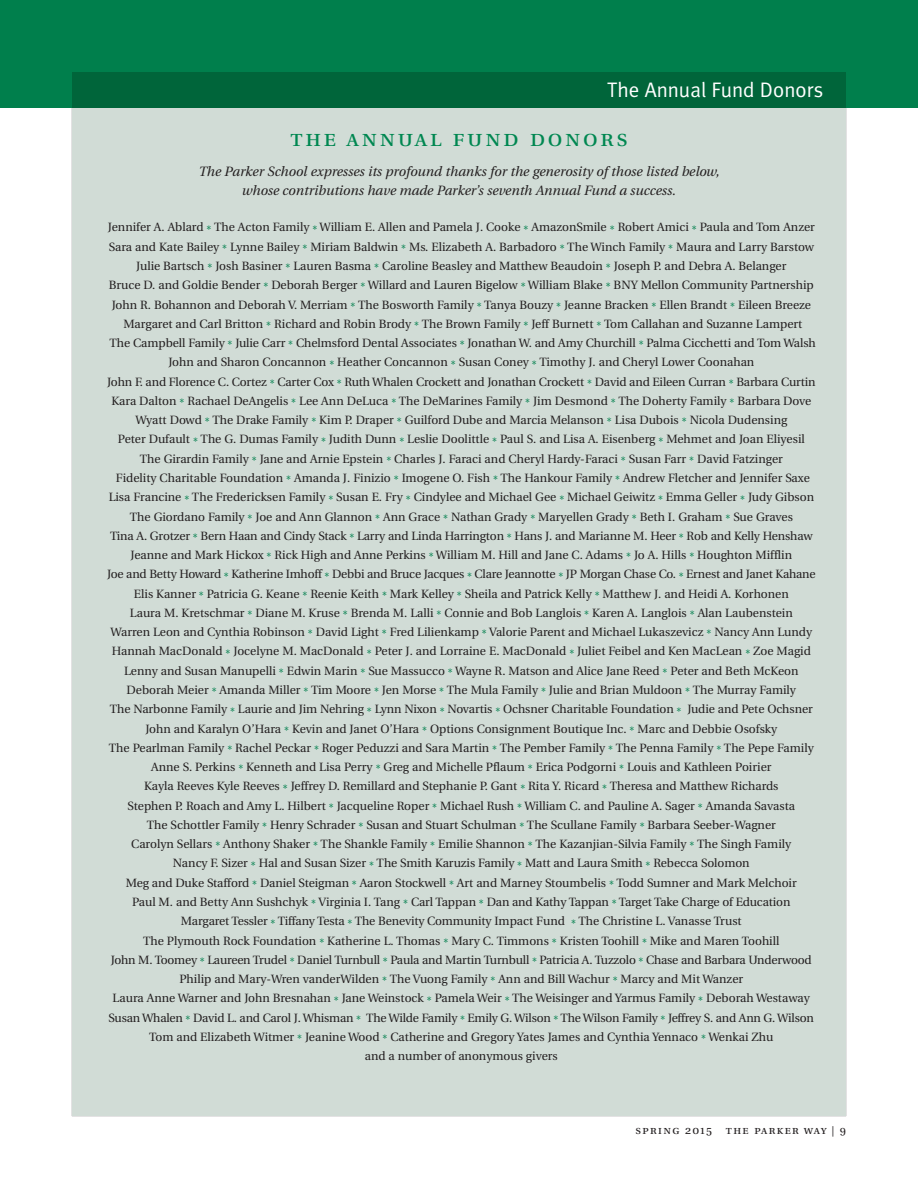
<style>
.page{position:relative;width:918px;height:1188px;background:#fff}
.page>*{position:absolute;margin:0;border:0;box-sizing:border-box;transform-origin:0 0}
.t1{font:24px "Utopia Regular SC";letter-spacing:.115em;color:#008751}
.t2{font:21px "Meta Plus Normal";color:#fff}
.t3{font:italic 13.5px/19.5px "Utopia";color:#231f20;text-align:center}
.t4{font:12px/19.2px "Utopia";color:#231f20;text-align:center}
.t5{font:12px "Utopia Regular SC";letter-spacing:.115em;color:#231f20}
.s1{color:#007f4c}
.s2{font-size:10.5px}
</style>
<div class="page">
<div style="left:0;top:0;width:918px;height:108px;background:#007f4c"></div>
<div style="left:72px;top:72px;width:774px;height:36px;background:#00653a"></div>
<div style="left:72px;top:108px;width:774px;height:1008px;background:#d1dcd6"></div>
<h2 class="t2" style="left:607px;top:78px;width:218px">The Annual Fund Donors</h2>
<h1 class="t1" style="left:290px;top:130px;width:338px">the annual fund donors</h1>
<p class="t3" style="left:199px;top:162px;width:522px">The Parker School expresses its profound thanks for the generosity of those listed below, whose contributions have made Parker’s seventh Annual Fund a success.</p>
<p class="t4" style="left:107px;top:219px;width:710px">Jennifer A. Ablard <span class="s1">*</span> The Acton Family <span class="s1">*</span> William E. Allen and Pamela J. Cooke <span class="s1">*</span> AmazonSmile <span class="s1">*</span> Robert Amici <span class="s1">*</span> Paula and Tom Anzer Sara and Kate Bailey <span class="s1">*</span> Lynne Bailey <span class="s1">*</span> Miriam Baldwin <span class="s1">*</span> Ms. Elizabeth A. Barbadoro <span class="s1">*</span> The Winch Family <span class="s1">*</span> Maura and Larry Barstow Julie Bartsch <span class="s1">*</span> Josh Basiner <span class="s1">*</span> Lauren Basma <span class="s1">*</span> Caroline Beasley and Matthew Beaudoin <span class="s1">*</span> Joseph P. and Debra A. Belanger<br>Bruce D. and Goldie Bender <span class="s1">*</span> Deborah Berger <span class="s1">*</span> Willard and Lauren Bigelow <span class="s1">*</span> William Blake <span class="s1">*</span> BNY Mellon Community Partnership John R. Bohannon and Deborah V. Merriam <span class="s1">*</span> The Bosworth Family <span class="s1">*</span> Tanya Bouzy <span class="s1">*</span> Jeanne Bracken <span class="s1">*</span> Ellen Brandt <span class="s1">*</span> Eileen Breeze Margaret and Carl Britton <span class="s1">*</span> Richard and Robin Brody <span class="s1">*</span> The Brown Family <span class="s1">*</span> Jeff Burnett <span class="s1">*</span> Tom Callahan and Suzanne Lampert<br>The Campbell Family <span class="s1">*</span> Julie Carr <span class="s1">*</span> Chelmsford Dental Associates <span class="s1">*</span> Jonathan W. and Amy Churchill <span class="s1">*</span> Palma Cicchetti and Tom Walsh John and Sharon Concannon <span class="s1">*</span> Heather Concannon <span class="s1">*</span> Susan Coney <span class="s1">*</span> Timothy J. and Cheryl Lower Coonahan<br>John F. and Florence C. Cortez <span class="s1">*</span> Carter Cox <span class="s1">*</span> Ruth Whalen Crockett and Jonathan Crockett <span class="s1">*</span> David and Eileen Curran <span class="s1">*</span> Barbara Curtin Kara Dalton <span class="s1">*</span> Rachael DeAngelis <span class="s1">*</span> Lee Ann DeLuca <span class="s1">*</span> The DeMarines Family <span class="s1">*</span> Jim Desmond <span class="s1">*</span> The Doherty Family <span class="s1">*</span> Barbara Dove Wyatt Dowd <span class="s1">*</span> The Drake Family <span class="s1">*</span> Kim P. Draper <span class="s1">*</span> Guilford Dube and Marcia Melanson <span class="s1">*</span> Lisa Dubois <span class="s1">*</span> Nicola Dudensing<br>Peter Dufault <span class="s1">*</span> The G. Dumas Family <span class="s1">*</span> Judith Dunn <span class="s1">*</span> Leslie Doolittle <span class="s1">*</span> Paul S. and Lisa A. Eisenberg <span class="s1">*</span> Mehmet and Joan Eliyesil The Girardin Family <span class="s1">*</span> Jane and Arnie Epstein <span class="s1">*</span> Charles J. Faraci and Cheryl Hardy-Faraci <span class="s1">*</span> Susan Farr <span class="s1">*</span> David Fatzinger<br>Fidelity Charitable Foundation <span class="s1">*</span> Amanda J. Finizio <span class="s1">*</span> Imogene O. Fish <span class="s1">*</span> The Hankour Family <span class="s1">*</span> Andrew Fletcher and Jennifer Saxe Lisa Francine <span class="s1">*</span> The Fredericksen Family <span class="s1">*</span> Susan E. Fry <span class="s1">*</span> Cindylee and Michael Gee <span class="s1">*</span> Michael Geiwitz <span class="s1">*</span> Emma Geller <span class="s1">*</span> Judy Gibson The Giordano Family <span class="s1">*</span> Joe and Ann Glannon <span class="s1">*</span> Ann Grace <span class="s1">*</span> Nathan Grady <span class="s1">*</span> Maryellen Grady <span class="s1">*</span> Beth I. Graham <span class="s1">*</span> Sue Graves<br>Tina A. Grotzer <span class="s1">*</span> Bern Haan and Cindy Stack <span class="s1">*</span> Larry and Linda Harrington <span class="s1">*</span> Hans J. and Marianne M. Heer <span class="s1">*</span> Rob and Kelly Henshaw Jeanne and Mark Hickox <span class="s1">*</span> Rick High and Anne Perkins <span class="s1">*</span> William M. Hill and Jane C. Adams <span class="s1">*</span> Jo A. Hills <span class="s1">*</span> Houghton Mifflin<br>Joe and Betty Howard <span class="s1">*</span> Katherine Imhoff <span class="s1">*</span> Debbi and Bruce Jacques <span class="s1">*</span> Clare Jeannotte <span class="s1">*</span> JP Morgan Chase Co. <span class="s1">*</span> Ernest and Janet Kahane Elis Kanner <span class="s1">*</span> Patricia G. Keane <span class="s1">*</span> Reenie Keith <span class="s1">*</span> Mark Kelley <span class="s1">*</span> Sheila and Patrick Kelly <span class="s1">*</span> Matthew J. and Heidi A. Korhonen<br>Laura M. Kretschmar <span class="s1">*</span> Diane M. Kruse <span class="s1">*</span> Brenda M. Lalli <span class="s1">*</span> Connie and Bob Langlois <span class="s1">*</span> Karen A. Langlois <span class="s1">*</span> Alan Laubenstein<br>Warren Leon and Cynthia Robinson <span class="s1">*</span> David Light <span class="s1">*</span> Fred Lilienkamp <span class="s1">*</span> Valorie Parent and Michael Lukaszevicz <span class="s1">*</span> Nancy Ann Lundy Hannah MacDonald <span class="s1">*</span> Jocelyne M. MacDonald <span class="s1">*</span> Peter J. and Lorraine E. MacDonald <span class="s1">*</span> Juliet Feibel and Ken MacLean <span class="s1">*</span> Zoe Magid Lenny and Susan Manupelli <span class="s1">*</span> Edwin Marin <span class="s1">*</span> Sue Massucco <span class="s1">*</span> Wayne R. Matson and Alice Jane Reed <span class="s1">*</span> Peter and Beth McKeon Deborah Meier <span class="s1">*</span> Amanda Miller <span class="s1">*</span> Tim Moore <span class="s1">*</span> Jen Morse <span class="s1">*</span> The Mula Family <span class="s1">*</span> Julie and Brian Muldoon <span class="s1">*</span> The Murray Family<br>The Narbonne Family <span class="s1">*</span> Laurie and Jim Nehring <span class="s1">*</span> Lynn Nixon <span class="s1">*</span> Novartis <span class="s1">*</span> Ochsner Charitable Foundation <span class="s1">*</span> Judie and Pete Ochsner John and Karalyn O’Hara <span class="s1">*</span> Kevin and Janet O’Hara <span class="s1">*</span> Options Consignment Boutique Inc. <span class="s1">*</span> Marc and Debbie Osofsky<br>The Pearlman Family <span class="s1">*</span> Rachel Peckar <span class="s1">*</span> Roger Peduzzi and Sara Martin <span class="s1">*</span> The Pember Family <span class="s1">*</span> The Penna Family <span class="s1">*</span> The Pepe Family Anne S. Perkins <span class="s1">*</span> Kenneth and Lisa Perry <span class="s1">*</span> Greg and Michelle Pflaum <span class="s1">*</span> Erica Podgorni <span class="s1">*</span> Louis and Kathleen Poirier<br>Kayla Reeves Kyle Reeves <span class="s1">*</span> Jeffrey D. Remillard and Stephanie P. Gant <span class="s1">*</span> Rita Y. Ricard <span class="s1">*</span> Theresa and Matthew Richards<br>Stephen P. Roach and Amy L. Hilbert <span class="s1">*</span> Jacqueline Roper <span class="s1">*</span> Michael Rush <span class="s1">*</span> William C. and Pauline A. Sager <span class="s1">*</span> Amanda Savasta<br>The Schottler Family <span class="s1">*</span> Henry Schrader <span class="s1">*</span> Susan and Stuart Schulman <span class="s1">*</span> The Scullane Family <span class="s1">*</span> Barbara Seeber-Wagner<br>Carolyn Sellars <span class="s1">*</span> Anthony Shaker <span class="s1">*</span> The Shankle Family <span class="s1">*</span> Emilie Shannon <span class="s1">*</span> The Kazanjian-Silvia Family <span class="s1">*</span> The Singh Family<br>Nancy F. Sizer <span class="s1">*</span> Hal and Susan Sizer <span class="s1">*</span> The Smith Karuzis Family <span class="s1">*</span> Matt and Laura Smith <span class="s1">*</span> Rebecca Solomon<br>Meg and Duke Stafford <span class="s1">*</span> Daniel Steigman <span class="s1">*</span> Aaron Stockwell <span class="s1">*</span> Art and Marney Stoumbelis <span class="s1">*</span> Todd Sumner and Mark Melchoir<br>Paul M. and Betty Ann Sushchyk <span class="s1">*</span> Virginia I. Tang <span class="s1">*</span> Carl Tappan <span class="s1">*</span> Dan and Kathy Tappan <span class="s1">*</span> Target Take Charge of Education Margaret Tessler <span class="s1">*</span> Tiffany Testa <span class="s1">*</span> The Benevity Community Impact Fund <span class="s1">*</span> The Christine L. Vanasse Trust<br>The Plymouth Rock Foundation <span class="s1">*</span> Katherine L. Thomas <span class="s1">*</span> Mary C. Timmons <span class="s1">*</span> Kristen Toohill <span class="s1">*</span> Mike and Maren Toohill<br>John M. Toomey <span class="s1">*</span> Laureen Trudel <span class="s1">*</span> Daniel Turnbull <span class="s1">*</span> Paula and Martin Turnbull <span class="s1">*</span> Patricia A. Tuzzolo <span class="s1">*</span> Chase and Barbara Underwood Philip and Mary-Wren vanderWilden <span class="s1">*</span> The Vuong Family <span class="s1">*</span> Ann and Bill Wachur <span class="s1">*</span> Marcy and Mit Wanzer<br>Laura Anne Warner and John Bresnahan <span class="s1">*</span> Jane Weinstock <span class="s1">*</span> Pamela Weir <span class="s1">*</span> The Weisinger and Yarmus Family <span class="s1">*</span> Deborah Westaway Susan Whalen <span class="s1">*</span> David L. and Carol J. Whisman <span class="s1">*</span> The Wilde Family <span class="s1">*</span> Emily G. Wilson <span class="s1">*</span> The Wilson Family <span class="s1">*</span> Jeffrey S. and Ann G. Wilson Tom and Elizabeth Witmer <span class="s1">*</span> Jeanine Wood <span class="s1">*</span> Catherine and Gregory Yates James and Cynthia Yennaco <span class="s1">*</span> Wenkai Zhu<br>and a number of anonymous givers</p>
<p class="t5" style="left:636px;top:1126px;width:212px">spring 2015 the parker way <span class="s2">|</span> 9</p>
</div>
